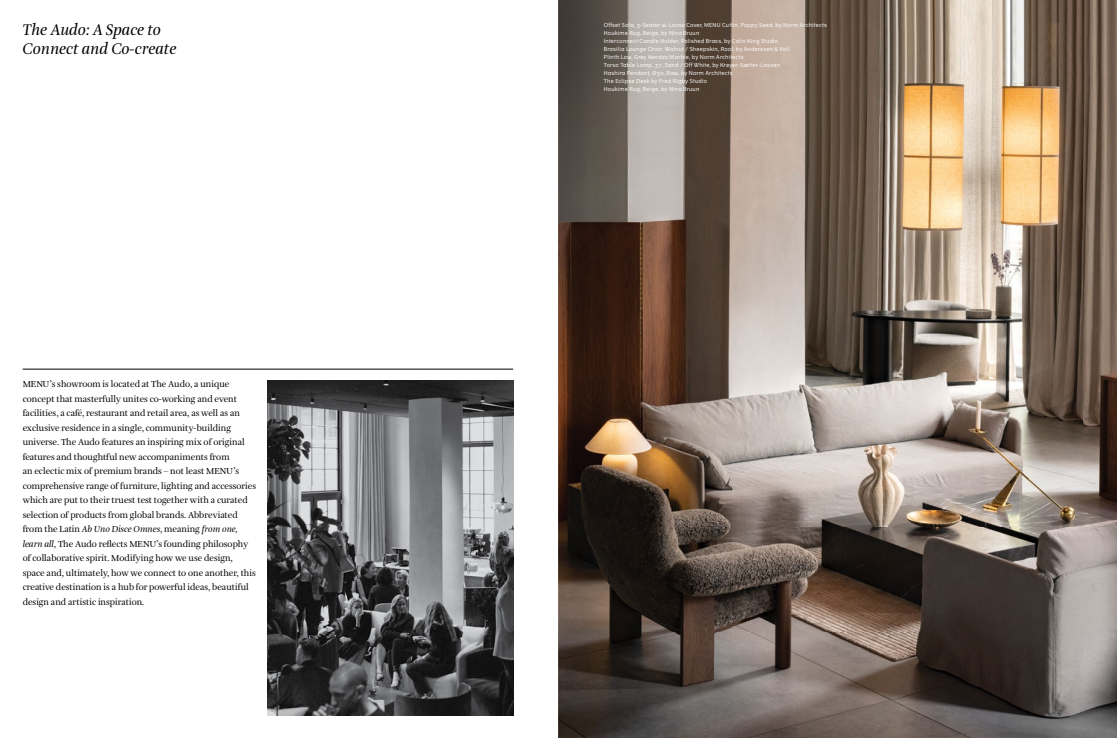
<style>
.page{position:relative;width:1117px;height:738px;background:#fff}
.page>*{position:absolute;margin:0;border:0;box-sizing:border-box;transform-origin:0 0}
.t1{font:italic 16px/19px "Amalia Pro";color:#000}
.t2{font:9px/14.5px "Amalia Pro";color:#000}
.t3{font:5.5px/8px "The Wave";letter-spacing:.035em;color:#fff}
.s1{font-style:italic}
</style>
<div class="page">
<hr style="left:23px;top:368px;width:490px;height:1px;background:#000">
<img style="left:268px;top:380px;width:245px;height:334px">
<img style="left:558px;top:0;width:559px;height:737px">
<h1 class="t1" style="left:23px;top:21px;width:155px">The Audo: A Space to<br>Connect and Co-create</h1>
<p class="t3" style="left:604px;top:21px;width:225px">Offset Sofa, 3-Seater w. Loose Cover, MENU Cutlin, Poppy Seed, by Norm Architects Houkime Rug, Beige, by Nina Bruun<br>Interconnect Candle Holder, Polished Brass, by Colin King Studio<br>Brasilia Lounge Chair, Walnut / Sheepskin, Root, by Anderssen &amp; Voll<br>Plinth Low, Grey Kendzo Marble, by Norm Architects<br>Torso Table Lamp, 37, Sand / Off White, by Krøyer-Sætter-Lassen<br>Hashira Pendant, Ø30, Raw, by Norm Architects<br>The Eclipse Desk by Fred Rigby Studio<br>Houkime Rug, Beige, by Nina Bruun</p>
<p class="t2" style="left:23px;top:377px;width:235px">MENU’s showroom is located at The Audo, a unique concept that masterfully unites co-working and event facilities, a café, restaurant and retail area, as well as an exclusive residence in a single, community-building universe. The Audo features an inspiring mix of original features and thoughtful new accompaniments from<br>an eclectic mix of premium brands – not least MENU’s comprehensive range of furniture, lighting and accessories which are put to their truest test together with a curated selection of products from global brands. Abbreviated from the Latin <span class="s1">Ab Uno Disce Omnes</span>, meaning <span class="s1">from one, learn all</span>, The Audo reflects MENU’s founding philosophy of collaborative spirit. Modifying how we use design, space and, ultimately, how we connect to one another, this creative destination is a hub for powerful ideas, beautiful design and artistic inspiration.</p>
</div>
